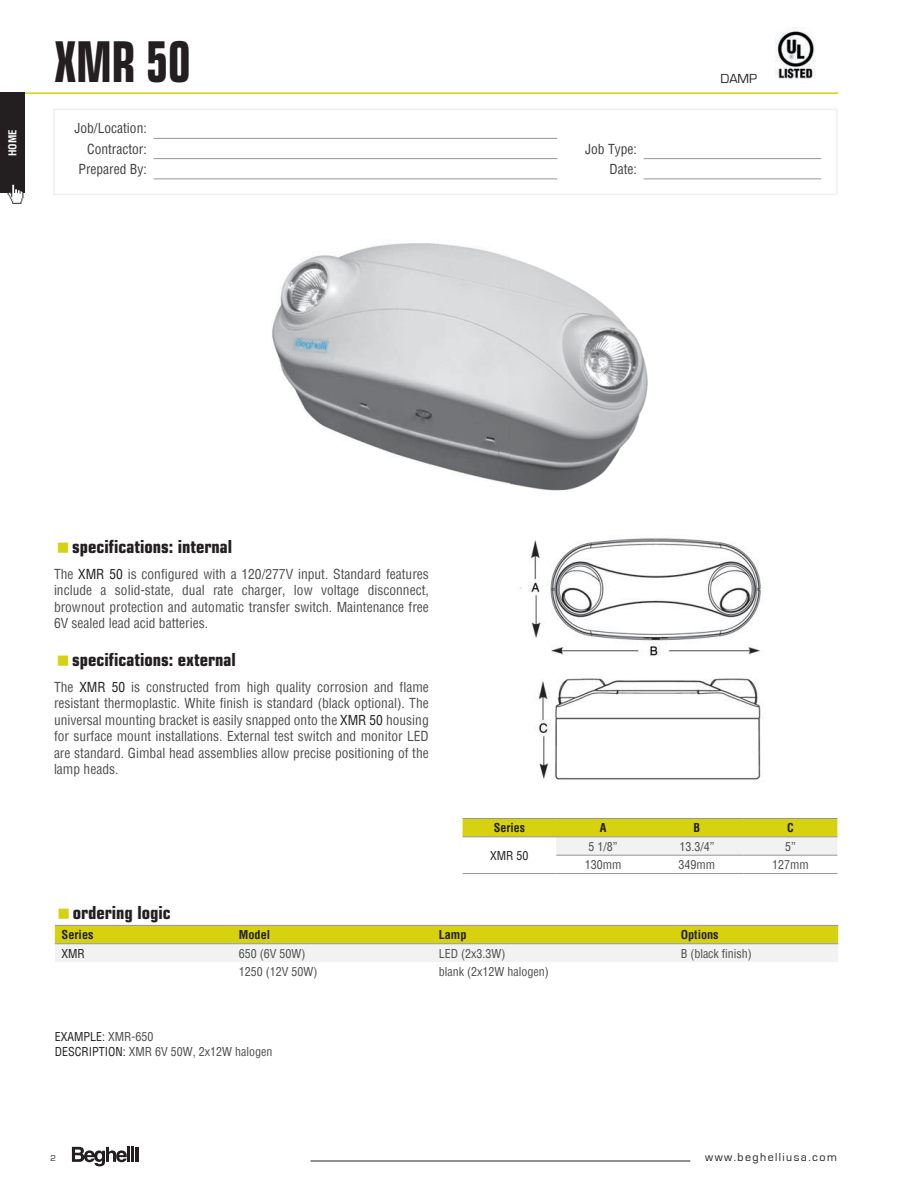
<style>
.page{position:relative;width:918px;height:1188px;background:#fff}
.page>*{position:absolute;margin:0;border:0;box-sizing:border-box;transform-origin:0 0}
.t1{font:700 condensed 56.25px "Eurostile";color:#231f20;scale:.8 1}
.t2{font:700 condensed 18px "Eurostile";color:#231f20}
.t3{font:condensed 13.5px/16.5px "Helvetica";color:#4b4c4d;text-align:justify}
.t4{font:condensed 13.5px/20.2px "Helvetica";color:#3e3e3f;text-align:right}
.t5{font:13.5px "Eurostile";color:#231f20}
.t6{font:condensed 12px/14.4px "Helvetica";color:#4b4c4d}
.t7{font:700 condensed 12px "Helvetica";color:#231f20}
.t8{font:12px "Eurostile";letter-spacing:.12em;color:#231f20}
.t9{font:condensed 12px "Helvetica";color:#231f20}
.t10{font:700 condensed 10.65px "Helvetica";color:#fff}
.t11{font:9px "Eurostile";color:#231f20}
.s1{color:#231f20}
</style>
<div class="page">
<div style="left:53px;top:109px;width:785px;height:86px;border:2px solid #f0efee"></div>
<hr style="left:154px;top:138px;width:403px;height:1px;background:#939698">
<hr style="left:154px;top:158px;width:403px;height:1px;background:#939698">
<hr style="left:644px;top:158px;width:177px;height:1px;background:#939698">
<hr style="left:154px;top:178px;width:403px;height:1px;background:#939698">
<hr style="left:644px;top:178px;width:177px;height:1px;background:#939698">
<hr style="left:0;top:92px;width:838px;height:2px;background:#d6d210">
<div style="left:0;top:92px;width:25px;height:101px;background:#231f20"></div>
<svg style="left:8px;top:184px;width:15px;height:20px"></svg>
<hr style="left:310px;top:1161px;width:380px;height:1px;background:#231f20">
<hr style="left:131px;top:1147px;width:3px;height:15px;background:#231f20">
<hr style="left:127px;top:1147px;width:3px;height:15px;background:#231f20">
<svg style="left:72px;top:1147px;width:55px;height:19px"></svg>
<svg style="left:135px;top:1147px;width:3px;height:15px"></svg>
<img style="left:272px;top:243px;width:238px;height:241px">
<img style="left:510px;top:257px;width:138px;height:234px">
<svg style="left:55px;top:926px;width:783px;height:36px"></svg>
<hr style="left:55px;top:925px;width:177px;height:1px;background:#939698">
<hr style="left:232px;top:925px;width:200px;height:1px;background:#939698">
<hr style="left:432px;top:925px;width:242px;height:1px;background:#939698">
<hr style="left:674px;top:925px;width:164px;height:1px;background:#939698">
<hr style="left:55px;top:943px;width:177px;height:1px;background:#939698">
<hr style="left:232px;top:943px;width:200px;height:1px;background:#939698">
<hr style="left:432px;top:943px;width:242px;height:1px;background:#939698">
<hr style="left:674px;top:943px;width:164px;height:1px;background:#939698">
<svg style="left:463px;top:819px;width:374px;height:36px"></svg>
<hr style="left:463px;top:873px;width:93px;height:1px;background:#939698">
<hr style="left:556px;top:855px;width:94px;height:1px;background:#939698">
<hr style="left:650px;top:855px;width:94px;height:1px;background:#939698">
<hr style="left:744px;top:855px;width:93px;height:1px;background:#939698">
<hr style="left:556px;top:873px;width:94px;height:1px;background:#939698">
<hr style="left:650px;top:873px;width:94px;height:1px;background:#939698">
<hr style="left:744px;top:873px;width:93px;height:1px;background:#939698">
<hr style="left:463px;top:818px;width:93px;height:1px;background:#939698">
<hr style="left:556px;top:818px;width:94px;height:1px;background:#939698">
<hr style="left:650px;top:818px;width:94px;height:1px;background:#939698">
<hr style="left:744px;top:818px;width:93px;height:1px;background:#939698">
<hr style="left:463px;top:837px;width:93px;height:1px;background:#939698">
<hr style="left:556px;top:837px;width:94px;height:1px;background:#939698">
<hr style="left:650px;top:837px;width:94px;height:1px;background:#939698">
<hr style="left:744px;top:837px;width:93px;height:1px;background:#939698">
<img style="left:520px;top:538px;width:241px;height:242px">
<img style="left:775px;top:27px;width:41px;height:52px">
<p class="t10" style="left:6px;top:156px;width:28px;rotate:-90deg">HOME</p>
<h1 class="t1" style="left:54px;top:27px;width:172px">XMR 50</h1>
<p class="t4" style="left:74px;top:118px;width:74px">Job/Location:<br>Contractor:</p>
<p class="t4" style="left:585px;top:138px;width:53px">Job Type:</p>
<p class="t4" style="left:79px;top:159px;width:70px">Prepared By:</p>
<p class="t4" style="left:610px;top:159px;width:29px">Date:</p>
<p class="t5" style="left:721px;top:71px;width:38px">DAMP</p>
<h2 class="t2" style="left:72px;top:536px;width:162px">specifications: internal</h2>
<p class="t3" style="left:54px;top:565px;width:376px">The <span class="s1">XMR 50</span> is configured with a 120/277V input. Standard features include a solid-state, dual rate charger, low voltage disconnect, brownout protection and automatic transfer switch. Maintenance free 6V sealed lead acid batteries.</p>
<h2 class="t2" style="left:72px;top:649px;width:165px">specifications: external</h2>
<p class="t3" style="left:54px;top:678px;width:376px">The <span class="s1">XMR 50</span> is constructed from high quality corrosion and flame resistant thermoplastic. White finish is standard (black optional). The universal mounting bracket is easily snapped onto the <span class="s1">XMR 50</span> housing for surface mount installations. External test switch and monitor LED are standard. Gimbal head assemblies allow precise positioning of the lamp heads.</p>
<p class="t7" style="left:494px;top:820px;width:33px">Series</p>
<p class="t7" style="left:600px;top:820px;width:8px">A</p>
<p class="t7" style="left:693px;top:820px;width:8px">B</p>
<p class="t7" style="left:787px;top:820px;width:8px">C</p>
<p class="t9" style="left:490px;top:848px;width:40px">XMR 50</p>
<p class="t6" style="left:589px;top:839px;width:31px">5 1/8”</p>
<p class="t6" style="left:679px;top:839px;width:37px">13.3/4”</p>
<p class="t6" style="left:785px;top:839px;width:12px">5”</p>
<p class="t6" style="left:585px;top:857px;width:38px">130mm</p>
<p class="t6" style="left:679px;top:857px;width:38px">349mm</p>
<p class="t6" style="left:772px;top:857px;width:38px">127mm</p>
<h2 class="t2" style="left:73px;top:902px;width:100px">ordering logic</h2>
<p class="t7" style="left:62px;top:927px;width:33px">Series</p>
<p class="t7" style="left:239px;top:927px;width:33px">Model</p>
<p class="t7" style="left:439px;top:927px;width:29px">Lamp</p>
<p class="t7" style="left:681px;top:927px;width:40px">Options</p>
<p class="t9" style="left:62px;top:945px;width:25px">XMR</p>
<p class="t6" style="left:239px;top:946px;width:68px">650 (6V 50W)</p>
<p class="t6" style="left:439px;top:946px;width:68px">LED (2x3.3W)</p>
<p class="t6" style="left:681px;top:946px;width:73px">B (black finish)</p>
<p class="t6" style="left:239px;top:964px;width:80px">1250 (12V 50W)</p>
<p class="t6" style="left:439px;top:964px;width:111px">blank (2x12W halogen)</p>
<p class="t6" style="left:55px;top:1029px;width:219px"><span class="s1">EXAMPLE:</span> XMR-650<br><span class="s1">DESCRIPTION:</span> XMR 6V 50W, 2x12W halogen</p>
<p class="t11" style="left:50px;top:1153px;width:7px">2</p>
<p class="t8" style="left:705px;top:1151px;width:133px">www.beghelliusa.com</p>
</div>
